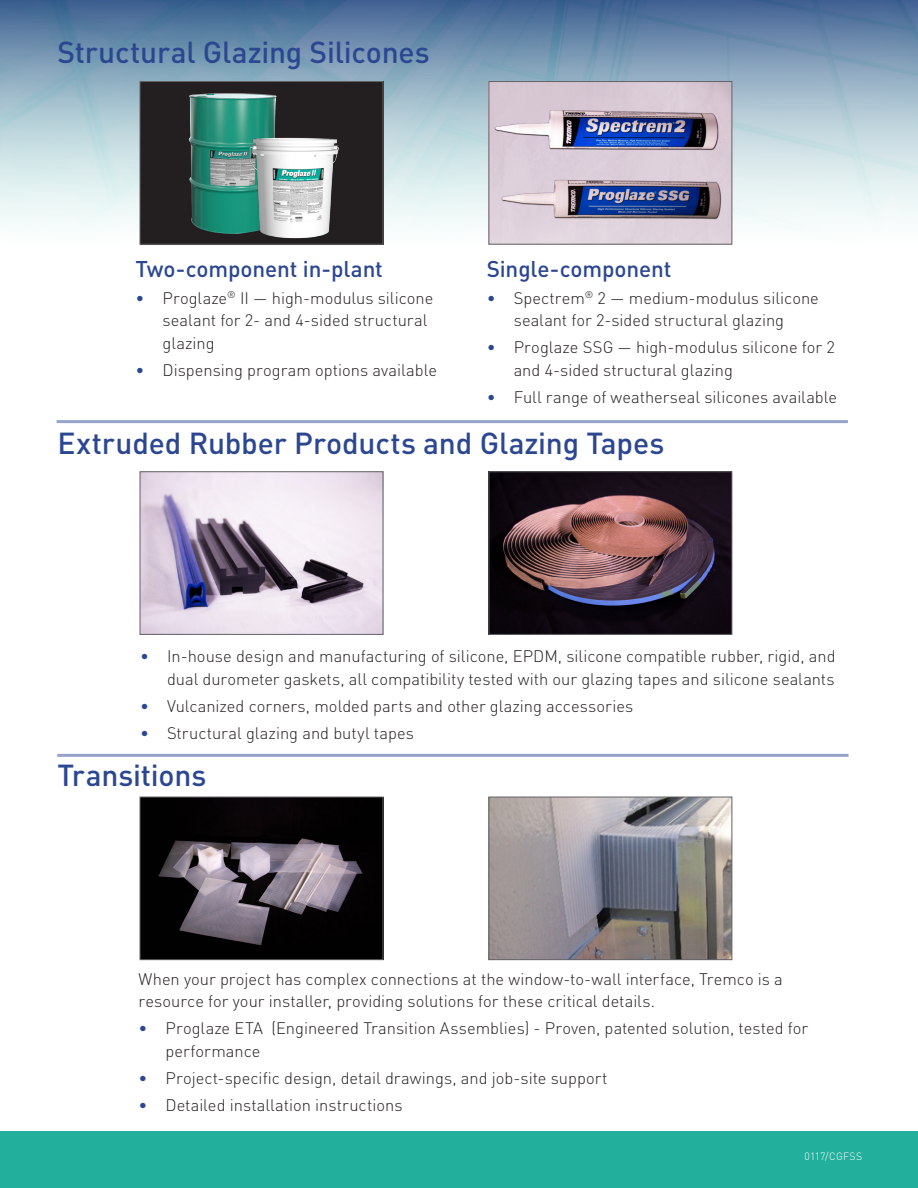
<style>
.page{position:relative;width:918px;height:1188px;background:#fff}
.page>*{position:absolute;margin:0;border:0;box-sizing:border-box;transform-origin:0 0}
.h3_-_teal{font:500 30px "DINOT";letter-spacing:-.005em;color:#2c4792}
.h3_-_teal-2{font:500 22.5px "DINOT";letter-spacing:-.005em;color:#2c4792}
.body{font:300 16.5px/22.5px "DINOT";color:#231f20}
.li_-_blue{font:300 10.5px "DINOT";letter-spacing:.02em;color:#fff}
.s1{color:#2c4792}
</style>
<div class="page">
<div style="left:0;top:1131px;width:918px;height:57px;background:#22af9b"></div>
<svg style="left:0;top:0;width:918px;height:245px;background:#9ab3c7"></svg>
<img style="left:142px;top:474px;width:239px;height:159px">
<div style="left:140px;top:472px;width:243px;height:163px;border:1px solid #636366"></div>
<img style="left:491px;top:474px;width:239px;height:159px">
<div style="left:489px;top:472px;width:243px;height:163px;border:1px solid #636366"></div>
<img style="left:142px;top:799px;width:239px;height:159px">
<div style="left:140px;top:797px;width:243px;height:163px;border:1px solid #636366"></div>
<img style="left:491px;top:799px;width:239px;height:159px">
<div style="left:489px;top:797px;width:243px;height:163px;border:1px solid #636366"></div>
<img style="left:491px;top:83px;width:239px;height:159px">
<div style="left:489px;top:81px;width:243px;height:163px;border:1px solid #636366"></div>
<hr style="left:57px;top:754px;width:792px;height:3px;background:#2c4792">
<hr style="left:57px;top:420px;width:791px;height:3px;background:#2c4792">
<div style="left:140px;top:81px;width:243px;height:163px;background:#231f20"></div>
<img style="left:189px;top:93px;width:88px;height:5px">
<img style="left:188px;top:98px;width:151px;height:141px">
<div style="left:140px;top:81px;width:243px;height:163px;border:1px solid #636366"></div>
<p class="h3_-_teal" style="left:58px;top:33px;width:374px">Structural Glazing Silicones</p>
<p class="h3_-_teal-2" style="left:136px;top:254px;width:249px">Two-component in-plant</p>
<p class="body" style="left:163px;top:287px;width:272px;text-indent:-27px"><span class="s1">•</span> Proglaze<sup>®</sup> II — high-modulus silicone sealant for 2- and 4-sided structural glazing</p>
<p class="body" style="left:136px;top:359px;width:303px"><span class="s1">•</span> Dispensing program options available</p>
<p class="h3_-_teal-2" style="left:487px;top:254px;width:186px">Single-component</p>
<p class="body" style="left:487px;top:287px;width:334px;text-align:center"><span class="s1">•</span> Spectrem<sup>®</sup> 2 — medium-modulus silicone sealant for 2-sided structural glazing</p>
<p class="body" style="left:514px;top:336px;width:323px;text-indent:-27px"><span class="s1">•</span> Proglaze SSG — high-modulus silicone for 2 and 4-sided structural glazing</p>
<p class="body" style="left:487px;top:386px;width:352px"><span class="s1">•</span> Full range of weatherseal silicones available</p>
<p class="h3_-_teal" style="left:58px;top:424px;width:608px">Extruded Rubber Products and Glazing Tapes</p>
<p class="body" style="left:140px;top:645px;width:697px;text-align:right"><span class="s1">•</span> In-house design and manufacturing of silicone, EPDM, silicone compatible rubber, rigid, and dual durometer gaskets, all compatibility tested with our glazing tapes and silicone sealants</p>
<p class="body" style="left:140px;top:694px;width:495px"><span class="s1">•</span> Vulcanized corners, molded parts and other glazing accessories</p>
<p class="body" style="left:140px;top:721px;width:275px"><span class="s1">•</span> Structural glazing and butyl tapes</p>
<p class="h3_-_teal" style="left:58px;top:756px;width:150px">Transitions</p>
<p class="body" style="left:139px;top:967px;width:646px">When your project has complex connections at the window-to-wall interface, Tremco is a resource for your installer, providing solutions for these critical details.</p>
<p class="body" style="left:166px;top:1017px;width:644px;text-indent:-27px"><span class="s1">•</span> Proglaze ETA (Engineered Transition Assemblies) - Proven, patented solution, tested for performance</p>
<p class="body" style="left:139px;top:1066px;width:471px"><span class="s1">•</span> Project-specific design, detail drawings, and job-site support</p>
<p class="body" style="left:139px;top:1093px;width:265px"><span class="s1">•</span> Detailed installation instructions</p>
<p class="li_-_blue" style="left:805px;top:1150px;width:59px">0117/CGFSS</p>
</div>
